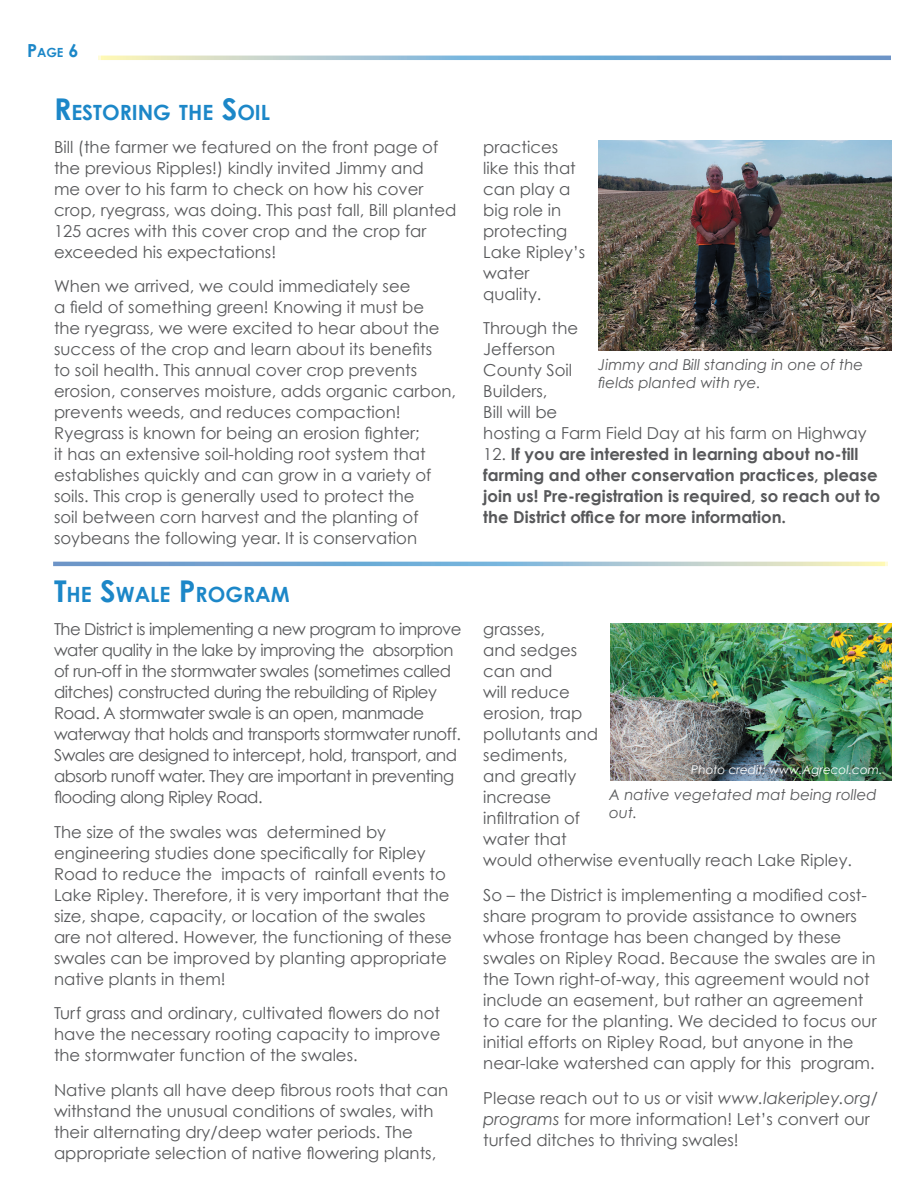
<style>
.page{position:relative;width:918px;height:1188px;background:#fff}
.page>*{position:absolute;margin:0;border:0;box-sizing:border-box;transform-origin:0 0}
.t1{font:700 21px "Century Gothic";color:#1c87c8}
.t2{font:16.5px/21px "Century Gothic";color:#57585a}
.t3{font:16.5px/21px "Century Gothic";letter-spacing:-.03em;color:#57585a}
.t4{font:700 16.5px/21px "Century Gothic";color:#57585a}
.t5{font:italic 15px/18px "Century Gothic";color:#57585a}
.t6{font:700 12.6px "Century Gothic";color:#1c87c8}
.t7{font:italic 12px "Century Gothic";color:#fff}
.s1{font-size:18px}
.s2{font-size:30px}
.s3{font-weight:400}
.s4{font-style:italic}
</style>
<div class="page">
<svg style="left:98px;top:56px;width:793px;height:4px;background:#95bacf"></svg>
<img style="left:599px;top:140px;width:292px;height:211px">
<svg style="left:53px;top:562px;width:835px;height:4px;background:#95bacf"></svg>
<img style="left:610px;top:623px;width:281px;height:158px">
<p class="t6" style="left:27px;top:44px;width:53px"><span class="s1">P</span>AGE <span class="s1">6</span></p>
<p class="t1" style="left:54px;top:99px;width:218px"><span class="s2">R</span>ESTORING THE <span class="s2">S</span>OIL</p>
<p class="t2" style="left:54px;top:136px;width:404px">Bill (the farmer we featured on the front page of the previous Ripples!) kindly invited Jimmy and<br>me over to his farm to check on how his cover crop, ryegrass, was doing. This past fall, Bill planted 125 acres with this cover crop and the crop far exceeded his expectations!</p>
<p class="t2" style="left:54px;top:276px;width:404px">When we arrived, we could immediately see<br>a field of something green! Knowing it must be<br>the ryegrass, we were excited to hear about the success of the crop and learn about its benefits<br>to soil health. This annual cover crop prevents erosion, conserves moisture, adds organic carbon, prevents weeds, and reduces compaction!<br>Ryegrass is known for being an erosion fighter;<br>it has an extensive soil-holding root system that establishes quickly and can grow in a variety of soils. This crop is generally used to protect the<br>soil between corn harvest and the planting of soybeans the following year. It is conservation</p>
<p class="t1" style="left:54px;top:581px;width:237px"><span class="s2">T</span>HE <span class="s2">S</span>WALE <span class="s2">P</span>ROGRAM</p>
<p class="t3" style="left:54px;top:619px;width:409px">The District is implementing a new program to improve water quality in the lake by improving the absorption of run-off in the stormwater swales (sometimes called ditches) constructed during the rebuilding of Ripley Road. A stormwater swale is an open, manmade waterway that holds and transports stormwater runoff.<br>Swales are designed to intercept, hold, transport, and absorb runoff water. They are important in preventing flooding along Ripley Road.</p>
<p class="t2" style="left:54px;top:821px;width:399px">The size of the swales was determined by engineering studies done specifically for Ripley Road to reduce the impacts of rainfall events to Lake Ripley. Therefore, it is very important that the size, shape, capacity, or location of the swales are not altered. However, the functioning of these swales can be improved by planting appropriate native plants in them!</p>
<p class="t2" style="left:54px;top:1003px;width:388px;text-align:justify">Turf grass and ordinary, cultivated flowers do not have the necessary rooting capacity to improve the stormwater function of the swales.</p>
<p class="t2" style="left:54px;top:1079px;width:396px">Native plants all have deep fibrous roots that can withstand the unusual conditions of swales, with their alternating dry/deep water periods. The appropriate selection of native flowering plants,</p>
<p class="t2" style="left:483px;top:136px;width:104px">practices like this that can play a big role in protecting<br>Lake Ripley’s water quality.</p>
<p class="t2" style="left:483px;top:318px;width:385px">Through the<br>Jefferson<br>County Soil<br>Builders,<br>Bill will be<br>hosting a Farm Field Day at his farm on Highway</p>
<p class="t4" style="left:483px;top:443px;width:398px"><span class="s3">12.</span> If you are interested in learning about no-till farming and other conservation practices, please join us! Pre-registration is required, so reach out to the District office for more information.</p>
<p class="t5" style="left:598px;top:355px;width:266px">Jimmy and Bill standing in one of the fields planted with rye.</p>
<p class="t2" style="left:483px;top:619px;width:370px">grasses,<br>and sedges<br>can and<br>will reduce<br>erosion, trap<br>pollutants and<br>sediments,<br>and greatly<br>increase<br>infiltration of<br>water that<br>would otherwise eventually reach Lake Ripley.</p>
<p class="t2" style="left:483px;top:884px;width:395px">So – the District is implementing a modified cost&shy;share program to provide assistance to owners whose frontage has been changed by these swales on Ripley Road. Because the swales are in the Town right-of-way, this agreement would not include an easement, but rather an agreement to care for the planting. We decided to focus our initial efforts on Ripley Road, but anyone in the near-lake watershed can apply for this program.</p>
<p class="t2" style="left:483px;top:1087px;width:396px">Please reach out to us or visit <span class="s4">www.lakeripley.org/ programs</span> for more information! Let’s convert our turfed ditches to thriving swales!</p>
<p class="t7" style="left:691px;top:763px;width:193px">Photo credit: www.Agrecol.com.</p>
<p class="t5" style="left:609px;top:786px;width:269px">A native vegetated mat being rolled out.</p>
</div>
